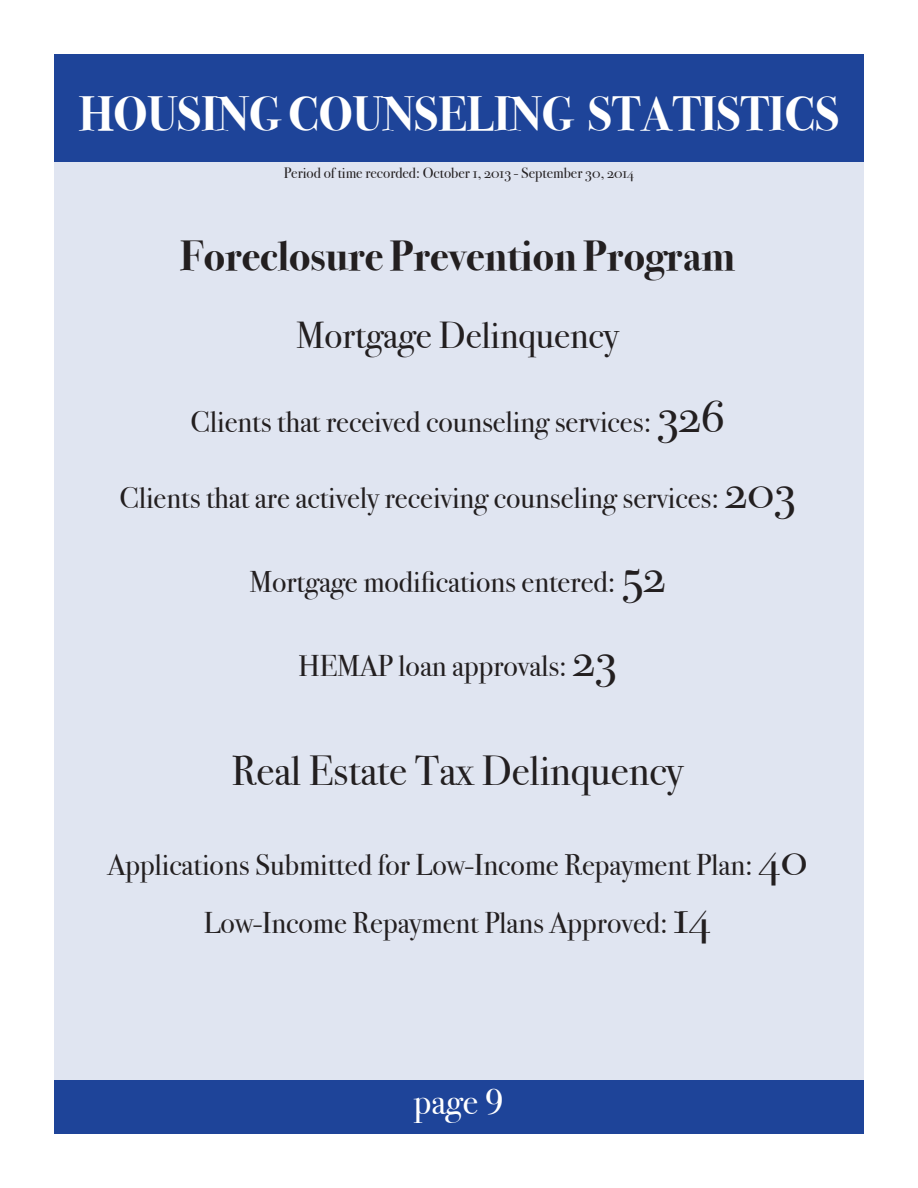
<style>
.page{position:relative;width:918px;height:1188px;background:#fff}
.page>*{position:absolute;margin:0;border:0;box-sizing:border-box;transform-origin:0 0}
.t1{font:48px "Bodoni Svty Two OSITCTT Bold";color:#fff}
.t2{font:42px "Bodoni Svty Two OSITCTT Bold";color:#231f20}
.t3{font:42px "Bodoni Svty Two OSITCTT Book";color:#231f20}
.t4{font:37.5px "Bodoni Svty Two OSITCTT Book";color:#231f20}
.t5{font:36px "Bodoni Svty Two ITCTT Book";color:#fff}
.t6{font:30px "Bodoni Svty Two OSITCTT Book";color:#231f20}
.t7{font:15px "Bodoni Svty Two OSITCTT Book";color:#231f20}
.s1{font-size:48px}
</style>
<div class="page">
<div style="left:54px;top:1080px;width:810px;height:54px;background:#1e4499"></div>
<div style="left:54px;top:54px;width:810px;height:108px;background:#1e4499"></div>
<div style="left:54px;top:162px;width:810px;height:918px;background:#e0e5f1"></div>
<p class="t1" style="left:79px;top:86px;width:762px">HOUSING COUNSELING STATISTICS</p>
<p class="t7" style="left:284px;top:164px;width:352px">Period of time recorded: October 1, 2013 - September 30, 2014</p>
<p class="t2" style="left:180px;top:232px;width:556px">Foreclosure Prevention Program</p>
<p class="t4" style="left:296px;top:313px;width:324px">Mortgage Delinquency</p>
<p class="t6" style="left:191px;top:404px;width:536px">Clients that received counseling services: <span class="s1">326</span></p>
<p class="t6" style="left:119px;top:480px;width:678px">Clients that are actively receiving counseling services: <span class="s1">203</span></p>
<p class="t6" style="left:249px;top:564px;width:418px">Mortgage modifications entered: <span class="s1">52</span></p>
<p class="t6" style="left:298px;top:648px;width:320px">HEMAP loan approvals: <span class="s1">23</span></p>
<p class="t3" style="left:232px;top:746px;width:453px">Real Estate Tax Delinquency</p>
<p class="t6" style="left:107px;top:847px;width:702px">Applications Submitted for Low-Income Repayment Plan: <span class="s1">40</span></p>
<p class="t6" style="left:204px;top:905px;width:509px">Low-Income Repayment Plans Approved: <span class="s1">14</span></p>
<p class="t5" style="left:414px;top:1072px;width:92px">page 9</p>
</div>
